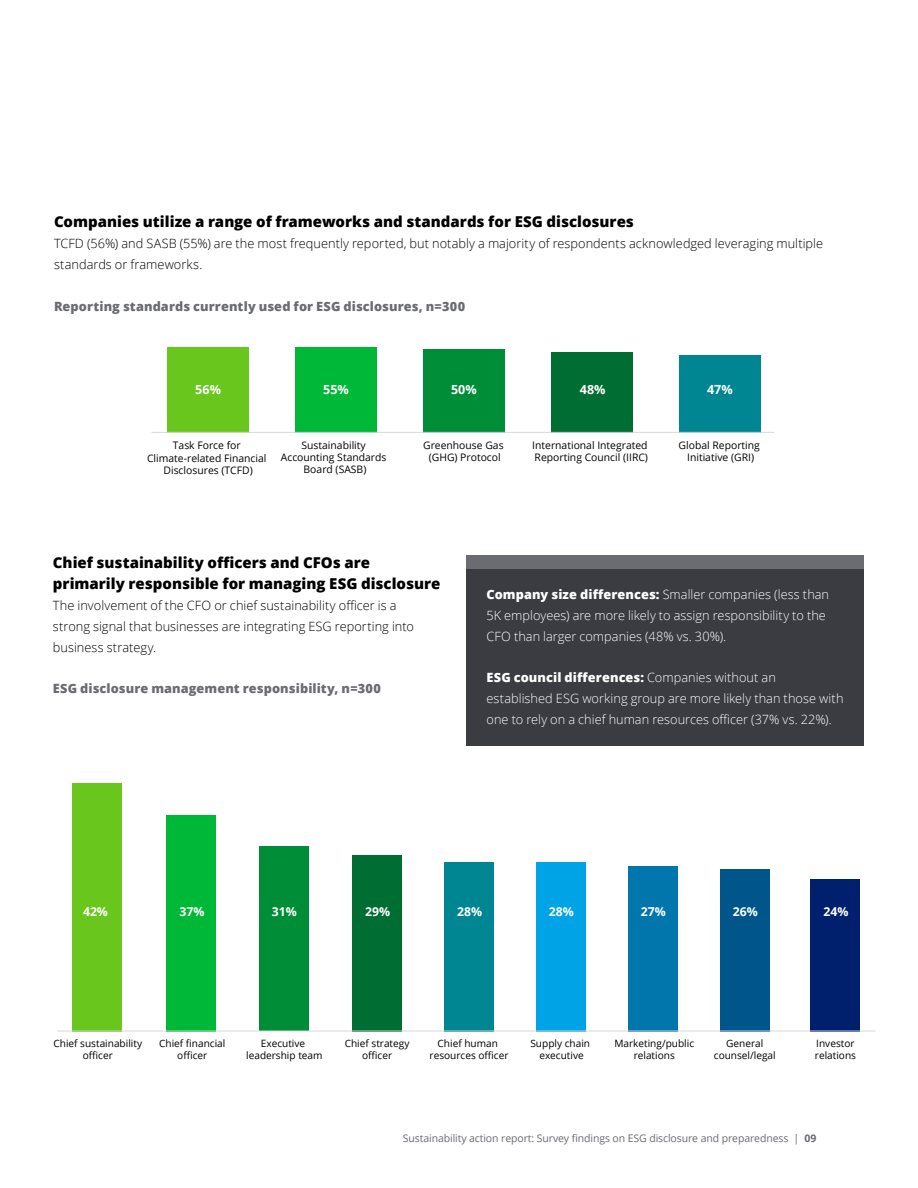
<style>
.page{position:relative;width:918px;height:1188px;background:#fff}
.page>*{position:absolute;margin:0;border:0;box-sizing:border-box;transform-origin:0 0}
.t1{font:800 15px/21px "Open Sans";color:#000}
.t2{font:300 12.75px/21px "Open Sans";color:#fff}
.t3{font:300 12.75px/21px "Open Sans";letter-spacing:.005em;color:#000}
.t4{font:800 12.75px "Open Sans";letter-spacing:.01em;color:#6b6c71}
.t5{font:700 12.6px "Open Sans";color:#fff}
.t6{font:700 12.3px "Open Sans";color:#fff}
.t7{font:10.5px "Open Sans";letter-spacing:-.01em;color:#6a6c71}
.t8{font:10.35px/12.5px "Open Sans";color:#040202;text-align:center}
.t9{font:10.05px/12.1px "Open Sans";color:#030000;text-align:center}
.s1{font-weight:800}
.s2{font-weight:700}
</style>
<div class="page">
<div style="left:167px;top:347px;width:82px;height:86px;background:#68c61c"></div>
<div style="left:295px;top:347px;width:82px;height:86px;background:#00b838"></div>
<div style="left:423px;top:349px;width:82px;height:84px;background:#008d38"></div>
<div style="left:551px;top:352px;width:82px;height:81px;background:#006d32"></div>
<div style="left:679px;top:355px;width:82px;height:78px;background:#008693"></div>
<hr style="left:152px;top:432px;width:622px;height:1px;background:#d6d8d6">
<div style="left:466px;top:556px;width:398px;height:190px;background:#3a3c42"></div>
<div style="left:466px;top:556px;width:398px;height:13px;background:#6a6c71"></div>
<div style="left:167px;top:815px;width:49px;height:216px;background:#00b838"></div>
<div style="left:73px;top:783px;width:49px;height:248px;background:#68c61c"></div>
<div style="left:259px;top:846px;width:50px;height:185px;background:#008d38"></div>
<div style="left:352px;top:855px;width:50px;height:176px;background:#006d32"></div>
<div style="left:444px;top:862px;width:50px;height:169px;background:#008693"></div>
<div style="left:536px;top:862px;width:50px;height:169px;background:#00a4e6"></div>
<div style="left:628px;top:866px;width:50px;height:165px;background:#0076ad"></div>
<div style="left:720px;top:869px;width:50px;height:162px;background:#00568b"></div>
<div style="left:811px;top:879px;width:49px;height:152px;background:#00206d"></div>
<hr style="left:57px;top:1031px;width:818px;height:1px;background:#d6d8d6">
<p class="t1" style="left:54px;top:211px;width:581px">Companies utilize a range of frameworks and standards for ESG disclosures</p>
<p class="t3" style="left:54px;top:233px;width:771px">TCFD (56%) and SASB (55%) are the most frequently reported, but notably a majority of respondents acknowledged leveraging multiple standards or frameworks.</p>
<p class="t4" style="left:54px;top:297px;width:413px">Reporting standards currently used for ESG disclosures, n=300</p>
<p class="t5" style="left:195px;top:380px;width:27px">56%</p>
<p class="t5" style="left:323px;top:380px;width:27px">55%</p>
<p class="t5" style="left:451px;top:380px;width:27px">50%</p>
<p class="t5" style="left:580px;top:380px;width:27px">48%</p>
<p class="t5" style="left:707px;top:380px;width:27px">47%</p>
<p class="t8" style="left:147px;top:439px;width:121px">Task Force for<br>Climate-related Financial<br>Disclosures (TCFD)</p>
<p class="t8" style="left:281px;top:438px;width:107px">Sustainability<br>Accounting Standards<br>Board (SASB)</p>
<p class="t8" style="left:532px;top:439px;width:117px;text-align:left">International Integrated<br>Reporting Council (IIRC)</p>
<p class="t8" style="left:679px;top:439px;width:83px">Global Reporting<br>Initiative (GRI)</p>
<p class="t8" style="left:423px;top:439px;width:82px">Greenhouse Gas (GHG) Protocol</p>
<p class="t1" style="left:53px;top:551px;width:389px">Chief sustainability officers and CFOs are primarily responsible for managing ESG disclosure</p>
<p class="t3" style="left:53px;top:594px;width:363px">The involvement of the CFO or chief sustainability officer is a strong signal that businesses are integrating ESG reporting into business strategy.</p>
<p class="t4" style="left:53px;top:679px;width:329px">ESG disclosure management responsibility, n=300</p>
<p class="t2" style="left:487px;top:584px;width:344px"><span class="s1">Company size differences:</span> Smaller companies (less than<br>5K employees) are more likely to assign responsibility to the<br>CFO than larger companies (48% vs. 30%).</p>
<p class="t2" style="left:487px;top:667px;width:359px"><span class="s1">ESG council differences:</span> Companies without an established ESG working group are more likely than those with one to rely on a chief human resources officer (37% vs. 22%).</p>
<p class="t6" style="left:83px;top:903px;width:27px">42%</p>
<p class="t6" style="left:179px;top:903px;width:27px">37%</p>
<p class="t6" style="left:272px;top:903px;width:27px">31%</p>
<p class="t6" style="left:365px;top:903px;width:27px">29%</p>
<p class="t6" style="left:457px;top:903px;width:27px">28%</p>
<p class="t6" style="left:549px;top:903px;width:27px">28%</p>
<p class="t6" style="left:641px;top:903px;width:27px">27%</p>
<p class="t6" style="left:733px;top:903px;width:27px">26%</p>
<p class="t6" style="left:823px;top:903px;width:27px">24%</p>
<p class="t9" style="left:54px;top:1037px;width:90px">Chief sustainability officer</p>
<p class="t9" style="left:159px;top:1037px;width:68px">Chief financial officer</p>
<p class="t9" style="left:246px;top:1037px;width:78px">Executive leadership team</p>
<p class="t9" style="left:345px;top:1037px;width:66px">Chief strategy officer</p>
<p class="t9" style="left:430px;top:1037px;width:80px">Chief human resources officer</p>
<p class="t9" style="left:530px;top:1037px;width:61px">Supply chain executive</p>
<p class="t9" style="left:614px;top:1037px;width:81px">Marketing/public relations</p>
<p class="t9" style="left:714px;top:1037px;width:63px">General counsel/legal</p>
<p class="t9" style="left:815px;top:1037px;width:43px;text-align:left">Investor relations</p>
<p class="t7" style="left:403px;top:1131px;width:415px">Sustainability action report: Survey findings on ESG disclosure and preparedness | <span class="s2">09</span></p>
</div>
